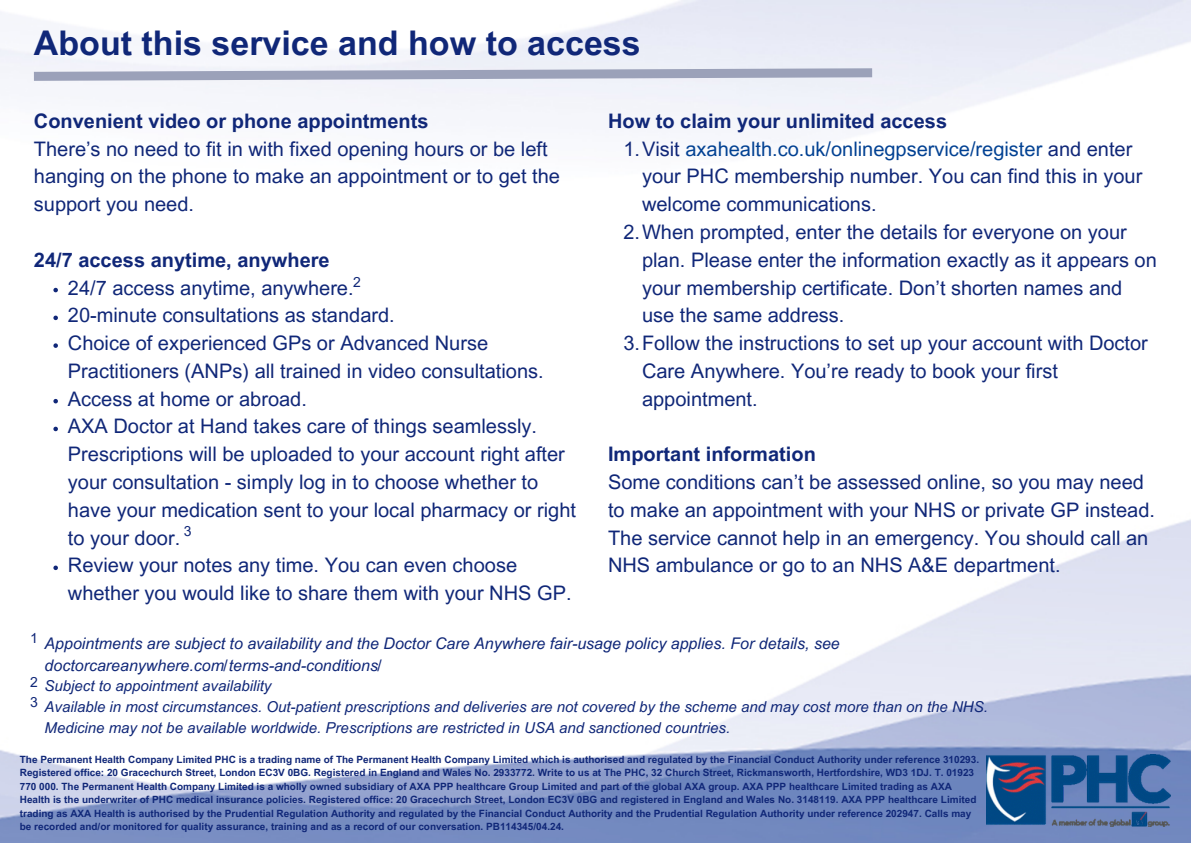
<style>
.page{position:relative;width:1191px;height:843px;background:#fff}
.page>*{position:absolute;margin:0;border:0;box-sizing:border-box;transform-origin:0 0}
.t1{font:700 34px "Arial MT Pro";color:#102778}
.t2{font:20px/27.8px "Arial MT Pro";color:#102778}
.t3{font:700 20px "Arial MT Pro";color:#102778}
.t4{font:italic 16px/21.8px "Arial MT Pro";color:#102778}
.t5{font:italic 15px/21px "Arial MT Pro";color:#102778}
.t6{font:14px "Arial MT Pro";color:#102778}
.t7{font:700 10px/13.5px "Arial MT Pro";color:#102778}
.s1{color:#034293}
</style>
<div class="page">
<img style="left:0;top:0;width:1190px;height:842px">
<svg style="left:25px;top:64px;width:856px;height:21px"></svg>
<img style="left:986px;top:754px;width:184px;height:72px">
<svg style="left:53px;top:288px;width:5px;height:4px"></svg>
<svg style="left:53px;top:315px;width:5px;height:5px"></svg>
<svg style="left:53px;top:343px;width:5px;height:5px"></svg>
<svg style="left:53px;top:399px;width:5px;height:4px"></svg>
<svg style="left:53px;top:426px;width:5px;height:5px"></svg>
<svg style="left:53px;top:565px;width:5px;height:5px"></svg>
<p class="t1" style="left:34px;top:30px;width:608px">About this service and how to access</p>
<p class="t3" style="left:34px;top:113px;width:396px">Convenient video or phone appointments</p>
<p class="t2" style="left:34px;top:137px;width:527px">There’s no need to fit in with fixed opening hours or be left hanging on the phone to make an appointment or to get the support you need.</p>
<p class="t3" style="left:34px;top:252px;width:297px">24/7 access anytime, anywhere</p>
<p class="t6" style="left:353px;top:277px;width:9px">2</p>
<p class="t2" style="left:68px;top:276px;width:287px">24/7 access anytime, anywhere.</p>
<p class="t2" style="left:68px;top:304px;width:328px">20-minute consultations as standard.</p>
<p class="t2" style="left:68px;top:331px;width:477px">Choice of experienced GPs or Advanced Nurse<br>Practitioners (ANPs) all trained in video consultations.</p>
<p class="t2" style="left:68px;top:387px;width:240px">Access at home or abroad.</p>
<p class="t2" style="left:68px;top:415px;width:509px">AXA Doctor at Hand takes care of things seamlessly.<br>Prescriptions will be uploaded to your account right after your consultation - simply log in to choose whether to have your medication sent to your local pharmacy or right to your door.</p>
<p class="t2" style="left:68px;top:553px;width:505px">Review your notes any time. You can even choose whether you would like to share them with your NHS GP.</p>
<p class="t6" style="left:184px;top:525px;width:9px">3</p>
<p class="t3" style="left:608px;top:113px;width:340px">How to claim your unlimited access</p>
<p class="t2" style="left:642px;top:137px;width:501px;text-indent:-19px">1.Visit <span class="s1">axahealth.co.uk/onlinegpservice/register</span> and enter your PHC membership number. You can find this in your welcome communications.</p>
<p class="t2" style="left:642px;top:220px;width:516px;text-indent:-19px">2.When prompted, enter the details for everyone on your plan. Please enter the information exactly as it appears on your membership certificate. Don’t shorten names and use the same address.</p>
<p class="t2" style="left:642px;top:331px;width:507px;text-indent:-19px">3.Follow the instructions to set up your account with Doctor<br>Care Anywhere. You’re ready to book your first appointment.</p>
<p class="t3" style="left:608px;top:446px;width:209px">Important information</p>
<p class="t2" style="left:608px;top:470px;width:548px">Some conditions can’t be assessed online, so you may need to make an appointment with your NHS or private GP instead.<br>The service cannot help in an emergency. You should call an NHS ambulance or go to an NHS A&amp;E department.</p>
<p class="t6" style="left:30px;top:633px;width:9px">1</p>
<p class="t4" style="left:45px;top:634px;width:796px">Appointments are subject to availability and the Doctor Care Anywhere fair-usage policy applies. For details, see doctorcareanywhere.com/terms-and-conditions/</p>
<p class="t6" style="left:30px;top:676px;width:9px">2</p>
<p class="t6" style="left:30px;top:696px;width:9px">3</p>
<p class="t5" style="left:45px;top:677px;width:228px">Subject to appointment availability</p>
<p class="t5" style="left:45px;top:698px;width:944px">Available in most circumstances. Out-patient prescriptions and deliveries are not covered by the scheme and may cost more than on the NHS.<br>Medicine may not be available worldwide. Prescriptions are restricted in USA and sanctioned countries.</p>
<p class="t7" style="left:20px;top:753px;width:960px">The Permanent Health Company Limited PHC is a trading name of The Permanent Health Company Limited which is authorised and regulated by the Financial Conduct Authority under reference 310293.<br>Registered office: 20 Gracechurch Street, London EC3V 0BG. Registered in England and Wales No. 2933772. Write to us at The PHC, 32 Church Street, Rickmansworth, Hertfordshire, WD3 1DJ. T. 01923<br>770 000. The Permanent Health Company Limited is a wholly owned subsidiary of AXA PPP healthcare Group Limited and part of the global AXA group. AXA PPP healthcare Limited trading as AXA Health is the underwriter of PHC medical insurance policies. Registered office: 20 Gracechurch Street, London EC3V 0BG and registered in England and Wales No. 3148119. AXA PPP healthcare Limited trading as AXA Health is authorised by the Prudential Regulation Authority and regulated by the Financial Conduct Authority and the Prudential Regulation Authority under reference 202947. Calls may be recorded and/or monitored for quality assurance, training and as a record of our conversation. PB114345/04.24.</p>
</div>
